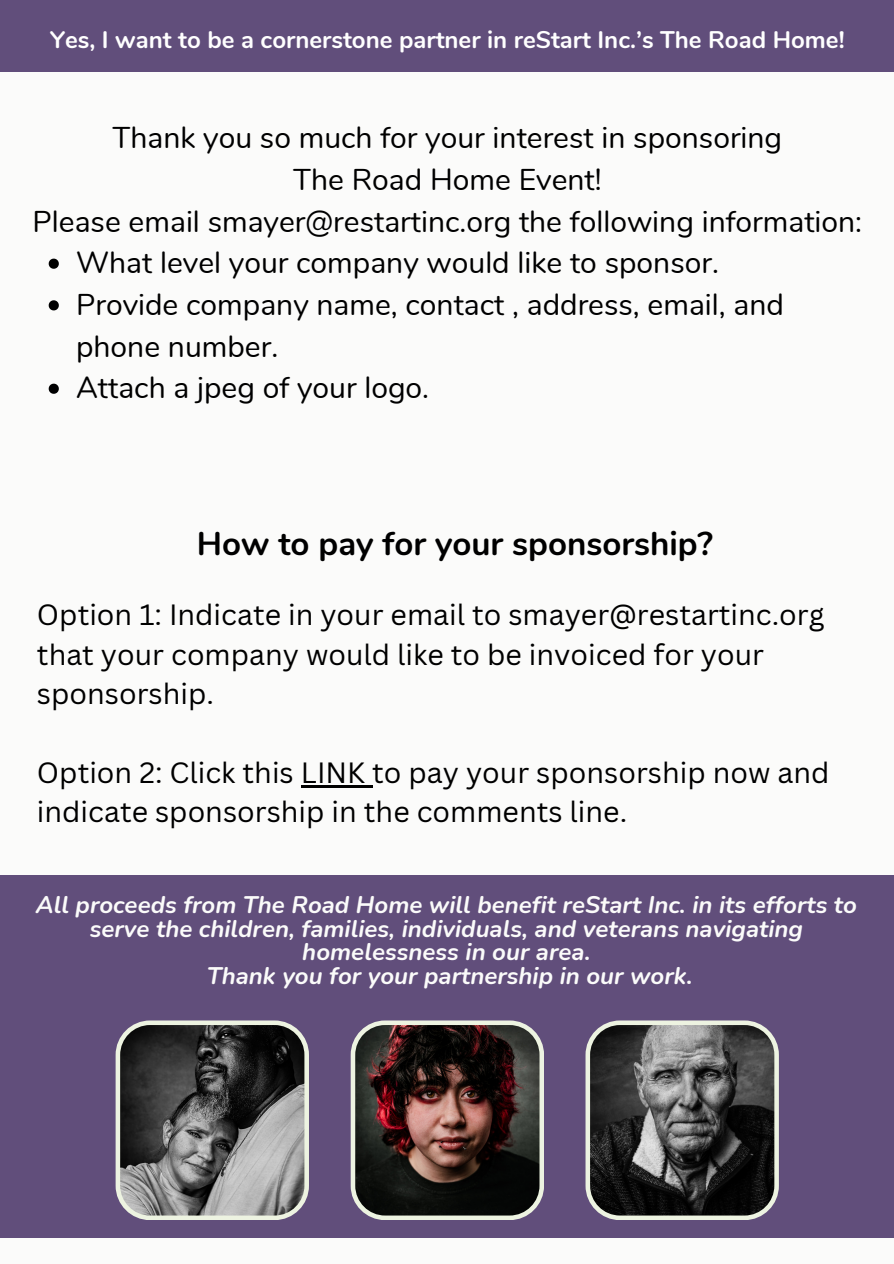
<style>
.page{position:relative;width:894px;height:1264px;background:#fff}
.page>*{position:absolute;margin:0;border:0;box-sizing:border-box;transform-origin:0 0}
.t1{font:700 33px "Nunito";color:#000}
.t2{font:30px/41.7px "Nunito";color:#000}
.t3{font:28.5px/39.5px "Canva Sans";color:#000}
.t4{font:italic 700 24px/23.7px "Nunito";color:#fbfbfa;text-align:center}
.t5{font:700 24px "Nunito";color:#fff}
</style>
<div class="page">
<div style="left:0;top:0;width:893px;height:1263px;background:#fbfbfa"></div>
<div style="left:0;top:875px;width:893px;height:362px;background:#614e7b"></div>
<div style="left:0;top:0;width:893px;height:72px;background:#614e7b"></div>
<svg style="left:116px;top:1020px;width:193px;height:200px;background:#686868"></svg>
<svg style="left:350px;top:1020px;width:194px;height:200px;background:#453733"></svg>
<svg style="left:585px;top:1020px;width:193px;height:200px;background:#4f4f4f"></svg>
<svg style="left:49px;top:258px;width:10px;height:11px"></svg>
<svg style="left:49px;top:300px;width:10px;height:10px"></svg>
<svg style="left:49px;top:383px;width:10px;height:11px"></svg>
<hr style="left:301px;top:785px;width:71px;height:2px;background:#000">
<p class="t5" style="left:50px;top:24px;width:795px">Yes, I want to be a cornerstone partner in reStart Inc.’s The Road Home!</p>
<p class="t2" style="left:112px;top:117px;width:671px">Thank you so much for your interest in sponsoring</p>
<p class="t2" style="left:293px;top:159px;width:310px">The Road Home Event!</p>
<p class="t2" style="left:33px;top:201px;width:830px">Please email smayer@restartinc.org the following information:</p>
<p class="t2" style="left:76px;top:242px;width:644px">What level your company would like to sponsor.</p>
<p class="t2" style="left:76px;top:284px;width:709px">Provide company name, contact , address, email, and phone number.</p>
<p class="t2" style="left:76px;top:367px;width:354px">Attach a jpeg of your logo.</p>
<p class="t1" style="left:197px;top:522px;width:517px">How to pay for your sponsorship?</p>
<p class="t3" style="left:37px;top:594px;width:788px">Option 1: Indicate in your email to smayer@restartinc.org that your company would like to be invoiced for your sponsorship.</p>
<p class="t3" style="left:37px;top:752px;width:793px">Option 2: Click this LINK to pay your sponsorship now and indicate sponsorship in the comments line.</p>
<p class="t4" style="left:36px;top:893px;width:822px">All proceeds from The Road Home will benefit reStart Inc. in its efforts to serve the children, families, individuals, and veterans navigating homelessness in our area.</p>
<p class="t4" style="left:207px;top:964px;width:487px">Thank you for your partnership in our work.</p>
</div>
